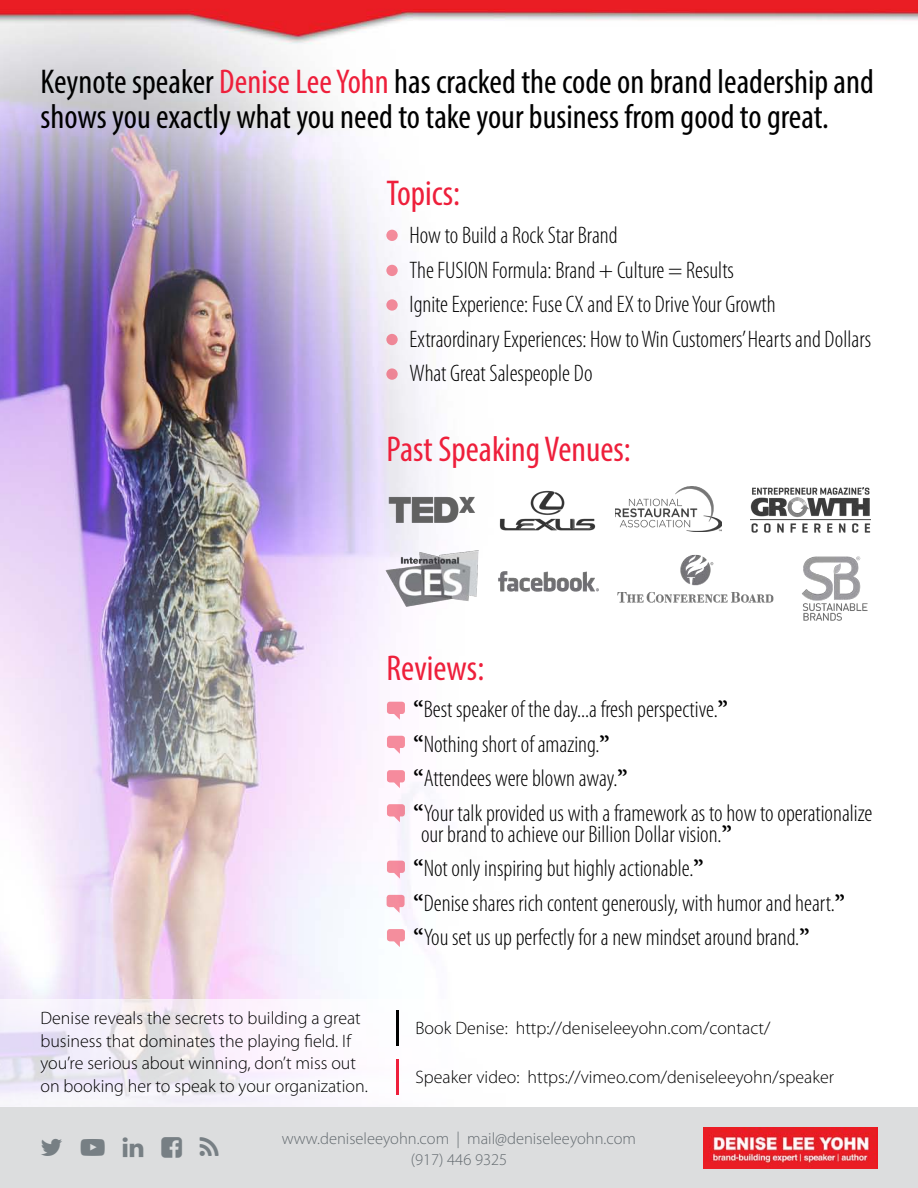
<style>
.page{position:relative;width:918px;height:1188px;background:#fff}
.page>*{position:absolute;margin:0;border:0;box-sizing:border-box;transform-origin:0 0}
.t1{font:condensed 36px "Myriad Pro";color:#ee1f3b}
.t2{font:condensed 34.5px/34.5px "Myriad Pro";color:#000}
.t3{font:300 condensed 24px/34.5px "Myriad Pro";color:#000}
.t4{font:300 18px/22.5px "Myriad Pro";color:#000}
.t5{font:300 16.5px/21px "Myriad Pro";color:#646b70;text-align:center}
.s1{color:#ee1f3b}
.s2{font-family:"Minion Pro";font-weight:700}
</style>
<div class="page">
<div style="left:0;top:1107px;width:918px;height:81px;background:#dcddde"></div>
<img style="left:703px;top:1127px;width:175px;height:42px">
<img style="left:0;top:0;width:918px;height:999px">
<svg style="left:0;top:999px;width:399px;height:108px;fill:#f7f2fc"></svg>
<img style="left:801px;top:556px;width:66px;height:65px">
<img style="left:388px;top:497px;width:87px;height:27px">
<img style="left:385px;top:549px;width:93px;height:59px">
<img style="left:497px;top:571px;width:101px;height:20px">
<img style="left:494px;top:484px;width:107px;height:53px">
<img style="left:615px;top:486px;width:107px;height:45px">
<img style="left:604px;top:552px;width:186px;height:55px">
<img style="left:750px;top:488px;width:120px;height:45px">
<div style="left:386px;top:230px;width:12px;height:11px;background:#f38b9b;border-radius:50%"></div>
<svg style="left:386px;top:265px;width:12px;height:11px"></svg>
<svg style="left:386px;top:299px;width:12px;height:12px"></svg>
<svg style="left:386px;top:334px;width:12px;height:11px"></svg>
<svg style="left:386px;top:368px;width:12px;height:12px"></svg>
<svg style="left:387px;top:702px;width:18px;height:18px"></svg>
<svg style="left:387px;top:736px;width:18px;height:18px"></svg>
<svg style="left:387px;top:770px;width:18px;height:18px"></svg>
<svg style="left:387px;top:804px;width:18px;height:18px"></svg>
<svg style="left:387px;top:861px;width:18px;height:18px"></svg>
<svg style="left:387px;top:895px;width:18px;height:18px"></svg>
<svg style="left:387px;top:929px;width:18px;height:18px"></svg>
<hr style="left:397px;top:1011px;width:2px;height:35px;background:#000">
<hr style="left:396px;top:1060px;width:3px;height:35px;background:#ee1f3b">
<h2 class="t2" style="left:40px;top:64px;width:835px">Keynote speaker <span class="s1">Denise Lee Yohn</span> has cracked the code on brand leadership and shows you exactly what you need to take your business from good to great.</h2>
<h1 class="t1" style="left:387px;top:171px;width:75px">Topics:</h1>
<p class="t3" style="left:410px;top:218px;width:463px">How to Build a Rock Star Brand<br>The FUSION Formula: Brand + Culture = Results<br>Ignite Experience: Fuse CX and EX to Drive Your Growth Extraordinary Experiences: How to Win Customers’ Hearts and Dollars What Great Salespeople Do</p>
<h1 class="t1" style="left:387px;top:427px;width:246px">Past Speaking Venues:</h1>
<h1 class="t1" style="left:387px;top:646px;width:99px">Reviews:</h1>
<p class="t3" style="left:414px;top:692px;width:460px"><span class="s2">“</span>Best speaker of the day...a fresh perspective.<span class="s2">”<br>“</span>Nothing short of amazing.<span class="s2">”<br>“</span>Attendees were blown away.<span class="s2">”<br>“</span>Your talk provided us with a framework as to how to operationalize</p>
<p class="t3" style="left:414px;top:817px;width:433px;text-indent:7px">our brand to achieve our Billion Dollar vision.<span class="s2">”<br>“</span>Not only inspiring but highly actionable.<span class="s2">”<br>“</span>Denise shares rich content generously, with humor and heart.<span class="s2">” “</span>You set us up perfectly for a new mindset around brand.<span class="s2">”</span></p>
<p class="t4" style="left:40px;top:1007px;width:329px">Denise reveals the secrets to building a great business that dominates the playing field. If you’re serious about winning, don’t miss out on booking her to speak to your organization.</p>
<p class="t4" style="left:416px;top:1017px;width:356px">Book Denise: http://deniseleeyohn.com/contact/</p>
<p class="t4" style="left:416px;top:1065px;width:420px">Speaker video: https://vimeo.com/deniseleeyohn/speaker</p>
<p class="t5" style="left:282px;top:1128px;width:356px">www.deniseleeyohn.com | mail@deniseleeyohn.com (917) 446 9325</p>
</div>
